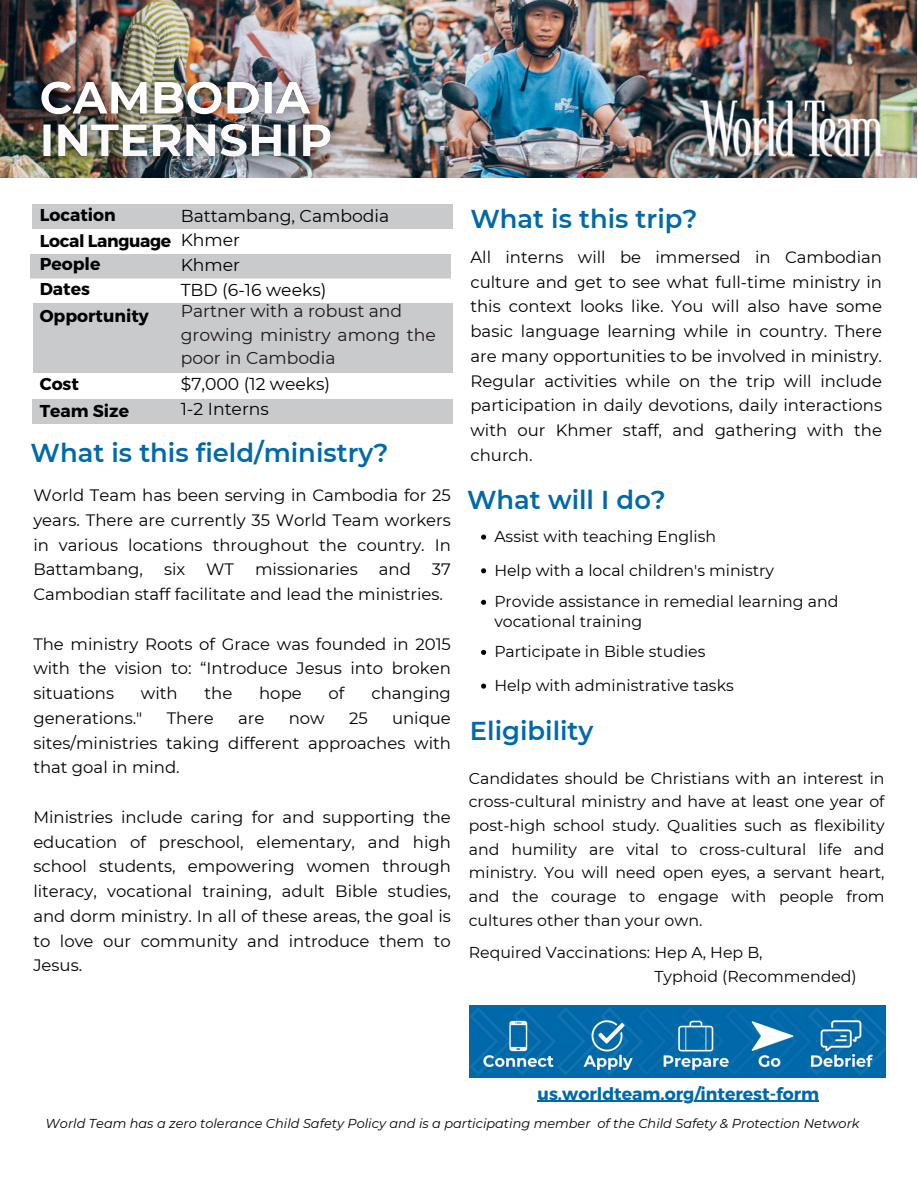
<style>
.page{position:relative;width:918px;height:1188px;background:#fff}
.page>*{position:absolute;margin:0;border:0;box-sizing:border-box;transform-origin:0 0}
.t1{font:600 25.8px "Montserrat";color:#0069aa}
.t2{font:17.25px "Montserrat";color:#000}
.t3{font:17.25px/23.7px "Montserrat";color:#1e1819}
.t4{font:700 17.25px "Montserrat";color:#000}
.t5{font:700 17.25px "Montserrat";color:#0069aa}
.t6{font:700 17.25px "Montserrat";letter-spacing:-.02em;color:#000}
.t7{font:16.5px/24.8px "Montserrat";color:#000;text-align:justify}
.t8{font:15.75px/23.7px "Montserrat";color:#000}
.t9{font:italic 12.9px "Montserrat";color:#000}
</style>
<div class="page">
<img style="left:0;top:159px;width:917px;height:18px">
<img style="left:21px;top:159px;width:331px;height:19px">
<div style="left:32px;top:204px;width:421px;height:25px;background:#c9cacc"></div>
<div style="left:33px;top:303px;width:420px;height:70px;background:#c9cacc"></div>
<div style="left:31px;top:254px;width:420px;height:24px;background:#c9cacc"></div>
<div style="left:32px;top:399px;width:421px;height:25px;background:#c9cacc"></div>
<img style="left:0;top:0;width:918px;height:159px">
<svg style="left:481px;top:535px;width:5px;height:5px"></svg>
<svg style="left:481px;top:568px;width:5px;height:5px"></svg>
<svg style="left:481px;top:600px;width:5px;height:5px"></svg>
<svg style="left:481px;top:650px;width:5px;height:5px"></svg>
<svg style="left:481px;top:684px;width:5px;height:5px"></svg>
<img style="left:470px;top:1005px;width:416px;height:72px">
<hr style="left:538px;top:1101px;width:281px;height:1px;background:#0069aa">
<h3 class="t4" style="left:40px;top:204px;width:77px">Location</h3>
<p class="t2" style="left:181px;top:205px;width:210px">Battambang, Cambodia</p>
<h4 class="t6" style="left:40px;top:229px;width:133px">Local Language</h4>
<h4 class="t2" style="left:181px;top:229px;width:61px">Khmer</h4>
<h3 class="t2" style="left:181px;top:255px;width:61px">Khmer</h3>
<h3 class="t3" style="left:181px;top:299px;width:257px">Partner with a robust and growing ministry among the poor in Cambodia</h3>
<h2 class="t4" style="left:40px;top:253px;width:62px">People</h2>
<h4 class="t4" style="left:40px;top:278px;width:52px">Dates</h4>
<h4 class="t2" style="left:181px;top:280px;width:147px">TBD (6-16 weeks)</h4>
<h4 class="t4" style="left:40px;top:305px;width:111px">Opportunity</h4>
<h3 class="t4" style="left:40px;top:373px;width:41px">Cost</h3>
<h4 class="t2" style="left:181px;top:374px;width:151px">$7,000 (12 weeks)</h4>
<h4 class="t4" style="left:40px;top:400px;width:91px">Team Size</h4>
<h3 class="t2" style="left:181px;top:398px;width:90px">1-2 Interns</h3>
<h4 class="t1" style="left:31px;top:437px;width:359px">What is this field/ministry?</h4>
<h3 class="t7" style="left:33px;top:483px;width:419px">World Team has been serving in Cambodia for 25 years. There are currently 35 World Team workers in various locations throughout the country. In Battambang,</h3>
<h3 class="t7" style="left:164px;top:557px;width:23px">six</h3>
<h3 class="t7" style="left:206px;top:557px;width:29px">WT</h3>
<h3 class="t7" style="left:255px;top:557px;width:104px">missionaries</h3>
<h3 class="t7" style="left:379px;top:557px;width:34px">and</h3>
<h3 class="t7" style="left:33px;top:557px;width:419px;text-indent:399px">37<br>Cambodian staff facilitate and lead the ministries.</h3>
<h4 class="t7" style="left:33px;top:631px;width:419px">The ministry Roots of Grace was founded in 2015 with the vision to: “Introduce Jesus into broken situations</h4>
<h4 class="t7" style="left:141px;top:681px;width:38px">with</h4>
<h4 class="t7" style="left:205px;top:681px;width:29px">the</h4>
<h4 class="t7" style="left:259px;top:681px;width:44px">hope</h4>
<h4 class="t7" style="left:329px;top:681px;width:17px">of</h4>
<h4 class="t7" style="left:371px;top:681px;width:81px">changing</h4>
<h4 class="t7" style="left:33px;top:706px;width:111px">generations."</h4>
<h4 class="t7" style="left:167px;top:706px;width:49px">There</h4>
<h4 class="t7" style="left:238px;top:706px;width:28px">are</h4>
<h4 class="t7" style="left:289px;top:706px;width:37px">now</h4>
<h4 class="t7" style="left:349px;top:706px;width:20px">25</h4>
<h4 class="t7" style="left:33px;top:706px;width:419px;text-indent:359px">unique sites/ministries taking different approaches with that goal in mind.</h4>
<h3 class="t7" style="left:33px;top:805px;width:419px">Ministries include caring for and supporting the education of preschool, elementary, and high school students, empowering women through literacy, vocational training, adult Bible studies, and dorm ministry. In all of these areas, the goal is to love our community and introduce them to Jesus.</h3>
<h2 class="t1" style="left:470px;top:203px;width:229px">What is this trip?</h2>
<p class="t7" style="left:470px;top:245px;width:413px">All interns will be immersed in Cambodian culture and get to see what full-time ministry in this context looks like. You will also have some basic language learning while in country. There are many opportunities to be involved in ministry.<br>Regular activities while on the trip will include participation in daily devotions, daily interactions with our Khmer staff, and gathering with the church.</p>
<p class="t1" style="left:467px;top:484px;width:200px">What will I do?</p>
<p class="t8" style="left:494px;top:524px;width:223px">Assist with teaching English</p>
<p class="t8" style="left:494px;top:558px;width:281px">Help with a local children's ministry</p>
<p class="t8" style="left:494px;top:592px;width:346px;line-height:19.6px">Provide assistance in remedial learning and vocational training</p>
<h2 class="t8" style="left:494px;top:640px;width:213px">Participate in Bible studies</h2>
<h4 class="t8" style="left:494px;top:673px;width:241px">Help with administrative tasks</h4>
<h4 class="t1" style="left:470px;top:715px;width:125px">Eligibility</h4>
<h2 class="t8" style="left:469px;top:766px;width:417px;text-align:justify">Candidates should be Christians with an interest in cross-cultural ministry and have at least one year of post-high school study. Qualities such as flexibility and humility are vital to cross-cultural life and ministry. You will need open eyes, a servant heart, and the courage to engage with people from cultures other than your own.</h2>
<h4 class="t8" style="left:654px;top:941px;width:204px;text-indent:-186px">Required Vaccinations: Hep A, Hep B,<br>Typhoid (Recommended)</h4>
<h3 class="t5" style="left:538px;top:1082px;width:283px">us.worldteam.org/interest-form</h3>
<h4 class="t9" style="left:46px;top:1115px;width:815px">World Team has a zero tolerance Child Safety Policy and is a participating member of the Child Safety &amp; Protection Network</h4>
</div>
